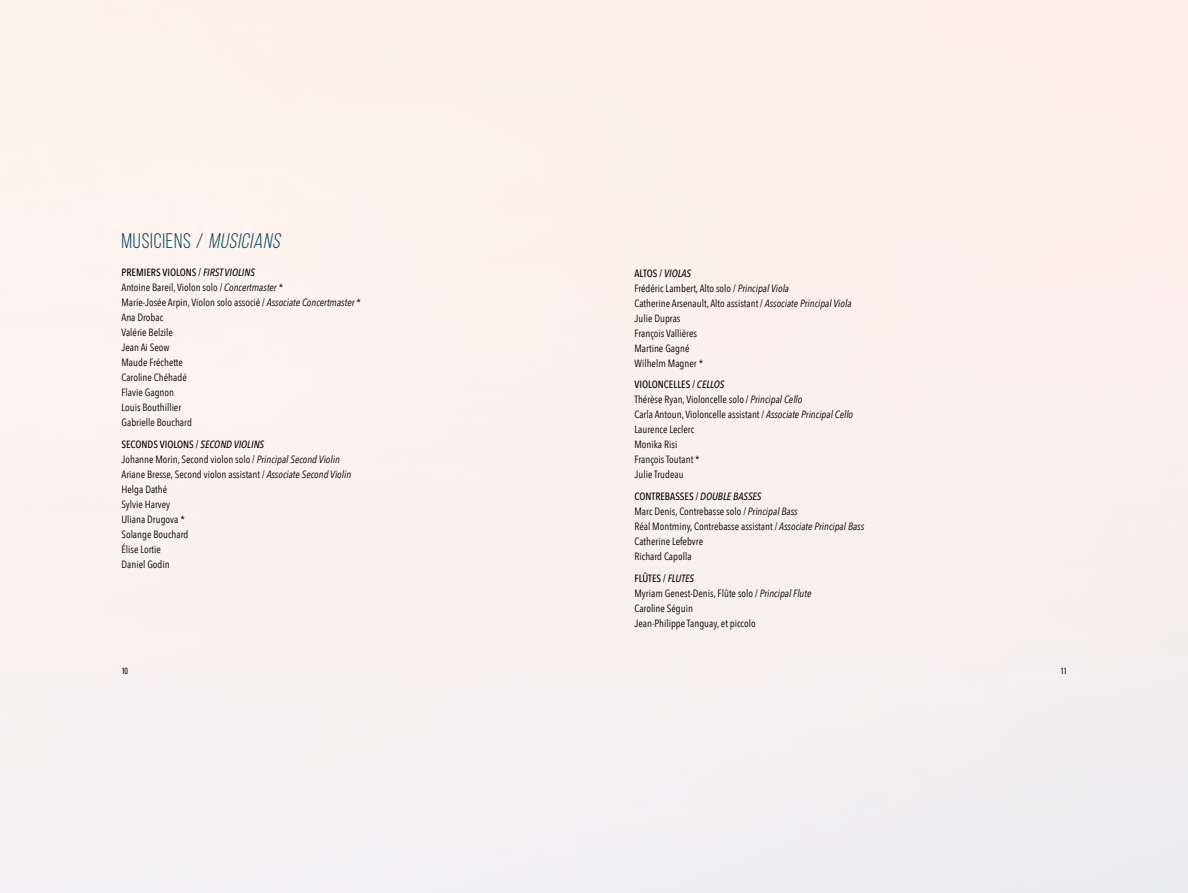
<style>
.page{position:relative;width:1188px;height:893px;background:#fff}
.page>*{position:absolute;margin:0;border:0;box-sizing:border-box;transform-origin:0 0}
.t1{font:21px "Bebas Neue";letter-spacing:.04em;color:#004862}
.t2{font:10.5px/15px "Avenir Next Condensed";color:#000}
.t3{font:9px "Bebas Neue";color:#000}
.s1{font-style:italic}
.s2{font-weight:500}
.s3{font-weight:500;font-style:italic}
</style>
<div class="page">
<h1 class="t1" style="left:122px;top:229px;width:164px">MUSICIENS / <span class="s1">MUSICIANS</span></h1>
<p class="t2" style="left:122px;top:264px;width:241px"><span class="s2">PREMIERS VIOLONS /</span> <span class="s3">FIRST VIOLINS<br></span>Antoine Bareil, Violon solo / <span class="s1">Concertmaster</span> *<br>Marie-Josée Arpin, Violon solo associé / <span class="s1">Associate Concertmaster</span> *<br>Ana Drobac<br>Valérie Belzile<br>Jean Ai Seow<br>Maude Fréchette<br>Caroline Chéhadé<br>Flavie Gagnon<br>Louis Bouthillier<br>Gabrielle Bouchard</p>
<p class="t2" style="left:122px;top:436px;width:231px"><span class="s2">SECONDS VIOLONS /</span> <span class="s3">SECOND VIOLINS<br></span>Johanne Morin, Second violon solo / <span class="s1">Principal Second Violin<br></span>Ariane Bresse, Second violon assistant / <span class="s1">Associate Second Violin<br></span>Helga Dathé<br>Sylvie Harvey<br>Uliana Drugova *<br>Solange Bouchard<br>Élise Lortie<br>Daniel Godin</p>
<p class="t2" style="left:634px;top:265px;width:219px"><span class="s2">ALTOS /</span> <span class="s3">VIOLAS<br></span>Frédéric Lambert, Alto solo / <span class="s1">Principal Viola<br></span>Catherine Arsenault, Alto assistant / <span class="s1">Associate Principal Viola<br></span>Julie Dupras<br>François Vallières<br>Martine Gagné<br>Wilhelm Magner *</p>
<p class="t2" style="left:634px;top:377px;width:220px"><span class="s2">VIOLONCELLES /</span> <span class="s3">CELLOS<br></span>Thérèse Ryan, Violoncelle solo / <span class="s1">Principal Cello<br></span>Carla Antoun, Violoncelle assistant / <span class="s1">Associate Principal Cello<br></span>Laurence Leclerc<br>Monika Risi<br>François Toutant *<br>Julie Trudeau</p>
<p class="t2" style="left:634px;top:488px;width:231px"><span class="s2">CONTREBASSES /</span> <span class="s3">DOUBLE BASSES<br></span>Marc Denis, Contrebasse solo / <span class="s1">Principal Bass<br></span>Réal Montminy, Contrebasse assistant / <span class="s1">Associate Principal Bass </span>Catherine Lefebvre<br>Richard Capolla</p>
<p class="t2" style="left:634px;top:570px;width:178px"><span class="s2">FLÛTES /</span> <span class="s3">FLUTES<br></span>Myriam Genest-Denis, Flûte solo / <span class="s1">Principal Flute<br></span>Caroline Séguin<br>Jean-Philippe Tanguay, et piccolo</p>
<p class="t3" style="left:122px;top:666px;width:8px">10</p>
<p class="t3" style="left:1060px;top:666px;width:8px">11</p>
</div>
